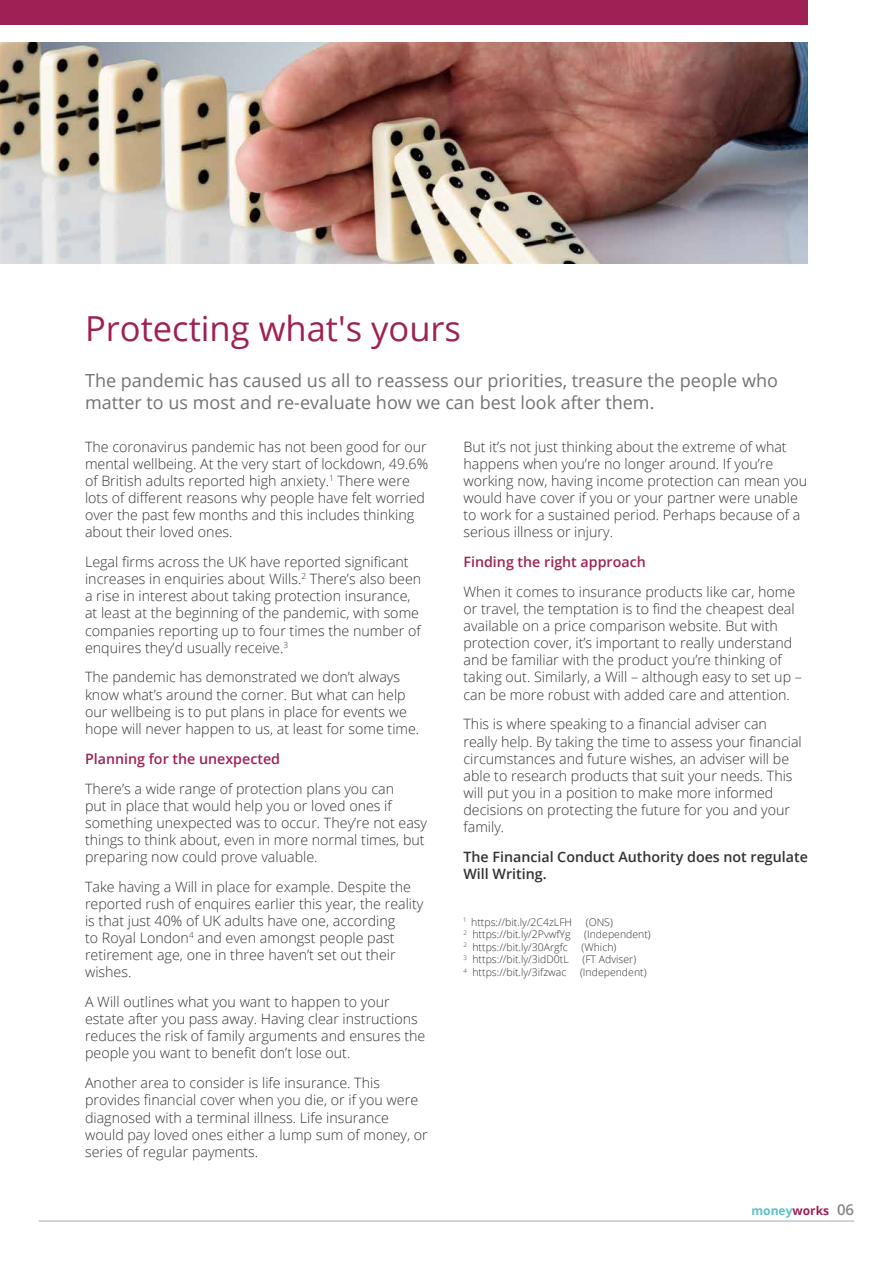
<style>
.page{position:relative;width:893px;height:1263px;background:#fff}
.page>*{position:absolute;margin:0;border:0;box-sizing:border-box;transform-origin:0 0}
.t1{font:34.5px "Open Sans";color:#9e2155}
.t2{font:18px/21.6px "Open Sans";color:#757172}
.t3{font:600 15px "Open Sans";color:#878787}
.t4{font:300 14.25px/17.1px "Open Sans";color:#333232}
.t5{font:600 14.25px/17.1px "Open Sans";color:#333232}
.t6{font:600 14.25px "Open Sans";color:#9e2155}
.t7{font:700 12px "Open Sans";color:#5cc0c7}
.t8{font:300 10.5px "Open Sans";color:#333232}
.s1{color:#9e2155}
</style>
<div class="page">
<img style="left:0;top:43px;width:808px;height:221px">
<hr style="left:39px;top:1220px;width:815px;height:1px;background:#b3b2b2">
<div style="left:0;top:0;width:808px;height:24px;background:#9e2155"></div>
<h1 class="t1" style="left:85px;top:305px;width:377px">Protecting what's yours</h1>
<p class="t2" style="left:85px;top:369px;width:694px">The pandemic has caused us all to reassess our priorities, treasure the people who matter to us most and re-evaluate how we can best look after them.</p>
<p class="t4" style="left:85px;top:438px;width:345px">The coronavirus pandemic has not been good for our mental wellbeing. At the very start of lockdown, 49.6% of British adults reported high anxiety.<sup>1</sup> There were lots of different reasons why people have felt worried over the past few months and this includes thinking about their loved ones.</p>
<p class="t4" style="left:85px;top:553px;width:338px">Legal firms across the UK have reported significant increases in enquiries about Wills.<sup>2</sup> There’s also been a rise in interest about taking protection insurance, at least at the beginning of the pandemic, with some companies reporting up to four times the number of enquires they’d usually receive.<sup>3</sup></p>
<p class="t4" style="left:85px;top:668px;width:336px">The pandemic has demonstrated we don’t always know what’s around the corner. But what can help our wellbeing is to put plans in place for events we hope will never happen to us, at least for some time.</p>
<p class="t6" style="left:85px;top:749px;width:197px">Planning for the unexpected</p>
<p class="t4" style="left:85px;top:779px;width:344px">There’s a wide range of protection plans you can<br>put in place that would help you or loved ones if something unexpected was to occur. They’re not easy things to think about, even in more normal times, but preparing now could prove valuable.</p>
<p class="t4" style="left:85px;top:878px;width:340px">Take having a Will in place for example. Despite the reported rush of enquires earlier this year, the reality is that just 40% of UK adults have one, according<br>to Royal London<sup>4</sup> and even amongst people past retirement age, one in three haven’t set out their wishes.</p>
<p class="t4" style="left:85px;top:993px;width:342px">A Will outlines what you want to happen to your estate after you pass away. Having clear instructions reduces the risk of family arguments and ensures the people you want to benefit don’t lose out.</p>
<p class="t4" style="left:85px;top:1074px;width:344px">Another area to consider is life insurance. This provides financial cover when you die, or if you were diagnosed with a terminal illness. Life insurance would pay loved ones either a lump sum of money, or series of regular payments.</p>
<p class="t4" style="left:463px;top:438px;width:345px">But it’s not just thinking about the extreme of what happens when you’re no longer around. If you’re working now, having income protection can mean you would have cover if you or your partner were unable to work for a sustained period. Perhaps because of a serious illness or injury.</p>
<p class="t6" style="left:463px;top:552px;width:184px">Finding the right approach</p>
<p class="t4" style="left:463px;top:583px;width:340px">When it comes to insurance products like car, home or travel, the temptation is to find the cheapest deal available on a price comparison website. But with protection cover, it’s important to really understand and be familiar with the product you’re thinking of taking out. Similarly, a Will – although easy to set up – can be more robust with added care and attention.</p>
<p class="t4" style="left:463px;top:715px;width:340px">This is where speaking to a financial adviser can really help. By taking the time to assess your financial circumstances and future wishes, an adviser will be able to research products that suit your needs. This will put you in a position to make more informed decisions on protecting the future for you and your family.</p>
<p class="t5" style="left:463px;top:848px;width:346px">The Financial Conduct Authority does not regulate<br>Will Writing.</p>
<p class="t8" style="left:463px;top:915px;width:110px"><sup>1</sup> https://bit.ly/2C4zLFH</p>
<p class="t8" style="left:586px;top:915px;width:29px">(ONS)</p>
<p class="t8" style="left:463px;top:927px;width:109px"><sup>2</sup> https://bit.ly/2PvwfYg</p>
<p class="t8" style="left:584px;top:927px;width:68px">(Independent)</p>
<p class="t8" style="left:463px;top:940px;width:106px"><sup>2</sup> https://bit.ly/30Argfc</p>
<p class="t8" style="left:582px;top:940px;width:36px">(Which)</p>
<p class="t8" style="left:463px;top:952px;width:107px"><sup>3</sup> https://bit.ly/3idD0tL</p>
<p class="t8" style="left:582px;top:952px;width:55px">(FT Adviser)</p>
<p class="t8" style="left:463px;top:965px;width:104px"><sup>4</sup> https://bit.ly/3ifzwac</p>
<p class="t8" style="left:580px;top:965px;width:68px">(Independent)</p>
<p class="t7" style="left:751px;top:1202px;width:79px">money<span class="s1">works</span></p>
<p class="t3" style="left:837px;top:1199px;width:19px">06</p>
</div>
